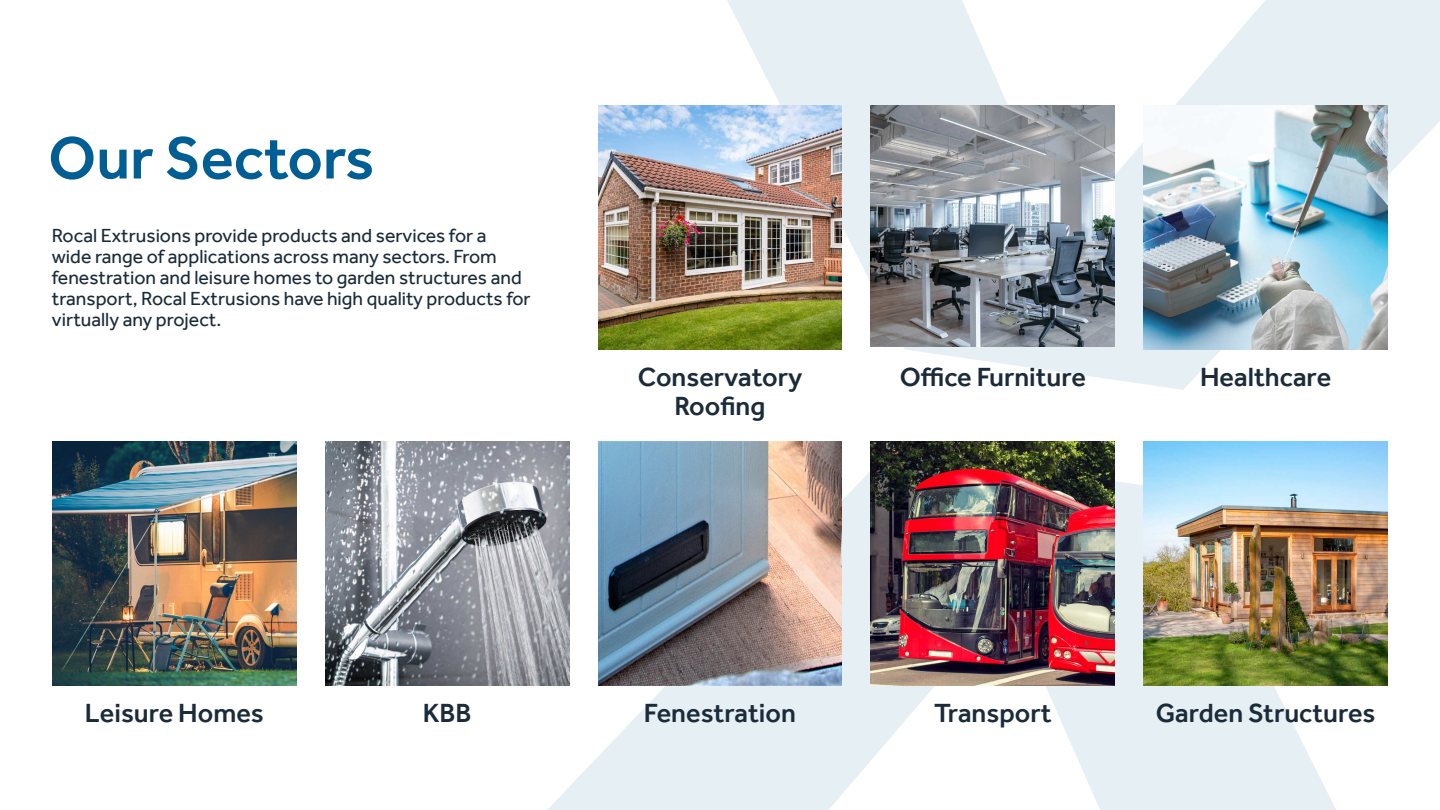
<style>
.page{position:relative;width:1440px;height:810px;background:#fff}
.page>*{position:absolute;margin:0;border:0;box-sizing:border-box;transform-origin:0 0}
.t1{font:500 61.5px "Effra";color:#005e95}
.annotation{font:500 27px/28.5px "Effra";color:#1b2b39;text-align:center}
.body{font:19.5px/21px "Effra";color:#1b2b39}
</style>
<div class="page">
<svg style="left:547px;top:450px;width:789px;height:360px;fill:#e6eff4"></svg>
<svg style="left:727px;top:0;width:713px;height:390px;fill:#e6eff4"></svg>
<img style="left:325px;top:442px;width:244px;height:244px">
<img style="left:871px;top:442px;width:244px;height:244px">
<img style="left:871px;top:106px;width:244px;height:240px">
<img style="left:52px;top:442px;width:244px;height:243px">
<img style="left:598px;top:442px;width:244px;height:244px">
<img style="left:598px;top:106px;width:244px;height:244px">
<img style="left:1144px;top:442px;width:244px;height:244px">
<img style="left:1144px;top:106px;width:244px;height:244px">
<p class="t1" style="left:48px;top:121px;width:328px">Our Sectors</p>
<p class="body" style="left:52px;top:224px;width:480px">Rocal Extrusions provide products and services for a wide range of applications across many sectors. From fenestration and leisure homes to garden structures and transport, Rocal Extrusions have high quality products for virtually any project.</p>
<p class="annotation" style="left:638px;top:363px;width:166px">Conservatory<br>Roofing</p>
<p class="annotation" style="left:900px;top:363px;width:188px">Office Furniture</p>
<p class="annotation" style="left:1200px;top:363px;width:133px">Healthcare</p>
<p class="annotation" style="left:85px;top:699px;width:180px">Leisure Homes</p>
<p class="annotation" style="left:644px;top:699px;width:154px">Fenestration</p>
<p class="annotation" style="left:423px;top:699px;width:50px">KBB</p>
<p class="annotation" style="left:934px;top:699px;width:119px">Transport</p>
<p class="annotation" style="left:1156px;top:699px;width:221px">Garden Structures</p>
</div>
